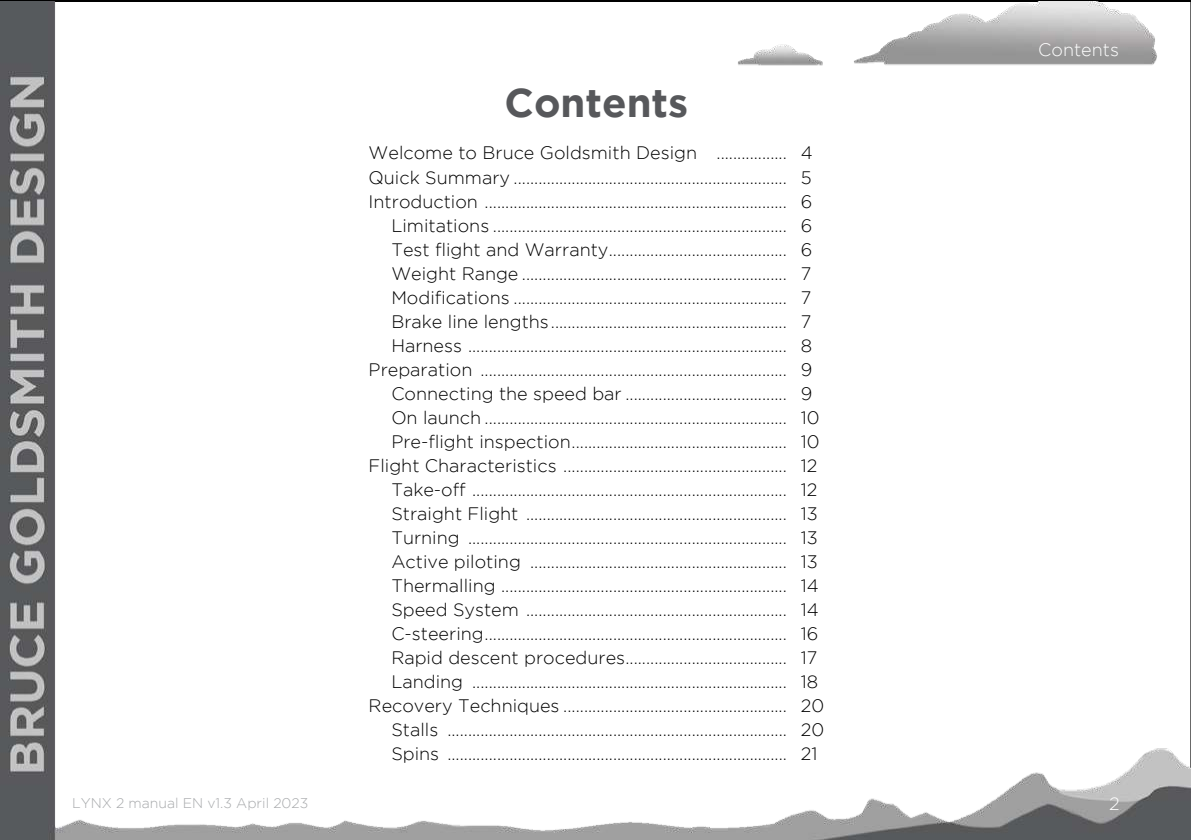
<style>
.page{position:relative;width:1191px;height:840px;background:#fff}
.page>*{position:absolute;margin:0;border:0;box-sizing:border-box;transform-origin:0 0}
.t1{font:700 40px "Gotham";color:#57585b}
.t2{font:300 18px "Gotham";color:#000}
.t3{font:300 18px "Gotham";color:#fff}
.t4{font:300 14px "Gotham";color:#a7a9ab}
</style>
<div class="page">
<img style="left:0;top:1px;width:1191px;height:838px">
<h1 class="t1" style="left:504px;top:85px;width:185px">Contents</h1>
<p class="t2" style="left:369px;top:145px;width:445px">Welcome to Bruce Goldsmith Design ................. 4</p>
<p class="t2" style="left:369px;top:169px;width:444px">Quick Summary .................................................................. 5</p>
<p class="t2" style="left:369px;top:193px;width:445px">Introduction ......................................................................... 6</p>
<p class="t2" style="left:391px;top:217px;width:422px">Limitations ....................................................................... 6</p>
<p class="t2" style="left:391px;top:239px;width:422px">Test flight and Warranty ........................................... 6</p>
<p class="t2" style="left:391px;top:265px;width:421px">Weight Range ................................................................ 7</p>
<p class="t2" style="left:391px;top:287px;width:421px">Modifications .................................................................. 7</p>
<p class="t2" style="left:391px;top:313px;width:421px">Brake line lengths ......................................................... 7</p>
<p class="t2" style="left:391px;top:337px;width:422px">Harness ............................................................................. 8</p>
<p class="t2" style="left:369px;top:361px;width:445px">Preparation .......................................................................... 9</p>
<p class="t2" style="left:391px;top:385px;width:422px">Connecting the speed bar ....................................... 9</p>
<p class="t2" style="left:391px;top:409px;width:430px">On launch ......................................................................... 10</p>
<p class="t2" style="left:391px;top:431px;width:430px">Pre-flight inspection .................................................... 10</p>
<p class="t2" style="left:369px;top:457px;width:450px">Flight Characteristics ...................................................... 12</p>
<p class="t2" style="left:391px;top:481px;width:427px">Take-off ............................................................................ 12</p>
<p class="t2" style="left:391px;top:505px;width:428px">Straight Flight ............................................................... 13</p>
<p class="t2" style="left:391px;top:529px;width:428px">Turning ............................................................................. 13</p>
<p class="t2" style="left:391px;top:553px;width:428px">Active piloting .............................................................. 13</p>
<p class="t2" style="left:391px;top:577px;width:429px">Thermalling ..................................................................... 14</p>
<p class="t2" style="left:391px;top:601px;width:429px">Speed System ............................................................... 14</p>
<p class="t2" style="left:391px;top:625px;width:428px">C-steering ......................................................................... 16</p>
<p class="t2" style="left:391px;top:649px;width:427px">Rapid descent procedures ....................................... 17</p>
<p class="t2" style="left:391px;top:673px;width:428px">Landing ............................................................................ 18</p>
<p class="t2" style="left:369px;top:697px;width:457px">Recovery Techniques ...................................................... 20</p>
<p class="t2" style="left:391px;top:721px;width:434px">Stalls .................................................................................. 20</p>
<p class="t2" style="left:391px;top:745px;width:427px">Spins .................................................................................. 21</p>
<p class="t3" style="left:1038px;top:41px;width:82px">Contents</p>
<p class="t4" style="left:72px;top:796px;width:238px">LYNX 2 manual EN v1.3 April 2023</p>
<p class="t3" style="left:1109px;top:794px;width:12px">2</p>
</div>
